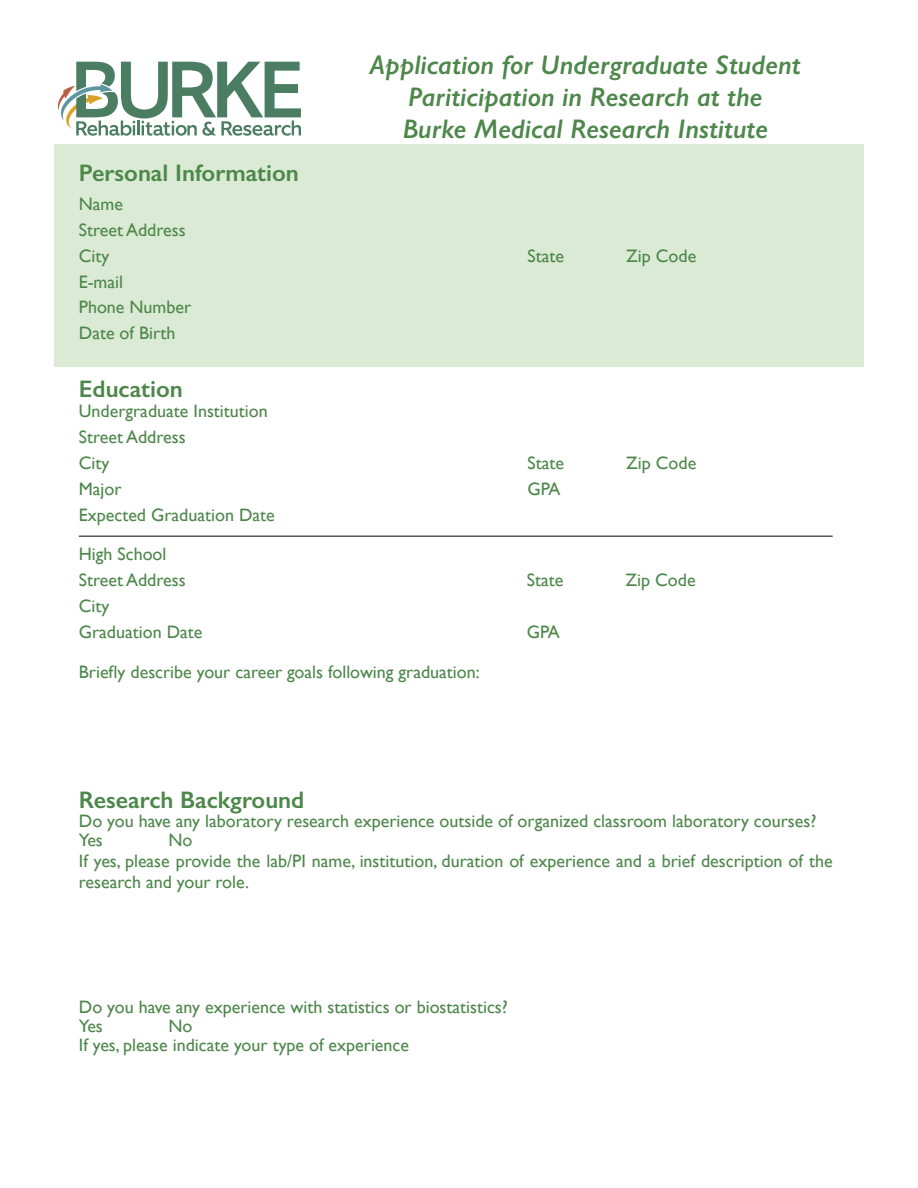
<style>
.page{position:relative;width:918px;height:1188px;background:#fff}
.page>*{position:absolute;margin:0;border:0;box-sizing:border-box;transform-origin:0 0}
.t1{font:italic 600 27px/32.4px "Gill Sans";color:#4d874a;text-align:center}
.t2{font:600 24px "Gill Sans";color:#4d874a}
.t3{font:18px/26px "Gill Sans";color:#4d874a}
</style>
<div class="page">
<div style="left:54px;top:144px;width:810px;height:222px;background:#daead4"></div>
<svg style="left:58px;top:62px;width:243px;height:74px"></svg>
<hr style="left:79px;top:536px;width:754px;height:1px;background:#000">
<h2 class="t2" style="left:79px;top:159px;width:222px">Personal Information</h2>
<p class="t3" style="left:79px;top:191px;width:114px">Name<br>Street Address<br>City<br>E-mail<br>Phone Number<br>Date of Birth</p>
<h2 class="t2" style="left:79px;top:374px;width:106px">Education</h2>
<p class="t3" style="left:79px;top:398px;width:197px">Undergraduate Institution<br>Street Address<br>City<br>Major<br>Expected Graduation Date</p>
<p class="t3" style="left:79px;top:541px;width:125px">High School<br>Street Address<br>City<br>Graduation Date</p>
<h1 class="t1" style="left:370px;top:48px;width:432px">Application for Undergraduate Student<br>Pariticipation in Research at the<br>Burke Medical Research Institute</h1>
<p class="t3" style="left:528px;top:242px;width:38px">State</p>
<p class="t3" style="left:626px;top:242px;width:72px">Zip Code</p>
<p class="t3" style="left:528px;top:449px;width:38px">State</p>
<p class="t3" style="left:626px;top:449px;width:72px">Zip Code</p>
<p class="t3" style="left:528px;top:475px;width:35px">GPA</p>
<p class="t3" style="left:527px;top:567px;width:38px">State</p>
<p class="t3" style="left:626px;top:567px;width:72px">Zip Code</p>
<p class="t3" style="left:527px;top:619px;width:35px">GPA</p>
<p class="t3" style="left:79px;top:659px;width:402px">Briefly describe your career goals following graduation:</p>
<h2 class="t2" style="left:79px;top:786px;width:227px">Research Background</h2>
<p class="t3" style="left:79px;top:827px;width:26px">Yes</p>
<p class="t3" style="left:168px;top:827px;width:25px">No</p>
<p class="t3" style="left:79px;top:807px;width:739px">Do you have any laboratory research experience outside of organized classroom laboratory courses?</p>
<p class="t3" style="left:79px;top:850px;width:755px;line-height:21.6px">If yes, please provide the lab/PI name, institution, duration of experience and a brief description of the research and your role.</p>
<p class="t3" style="left:79px;top:997px;width:431px;line-height:19.5px">Do you have any experience with statistics or biostatistics?<br>Yes</p>
<p class="t3" style="left:79px;top:1016px;width:332px;line-height:19.5px;text-indent:90px">No<br>If yes, please indicate your type of experience</p>
</div>
